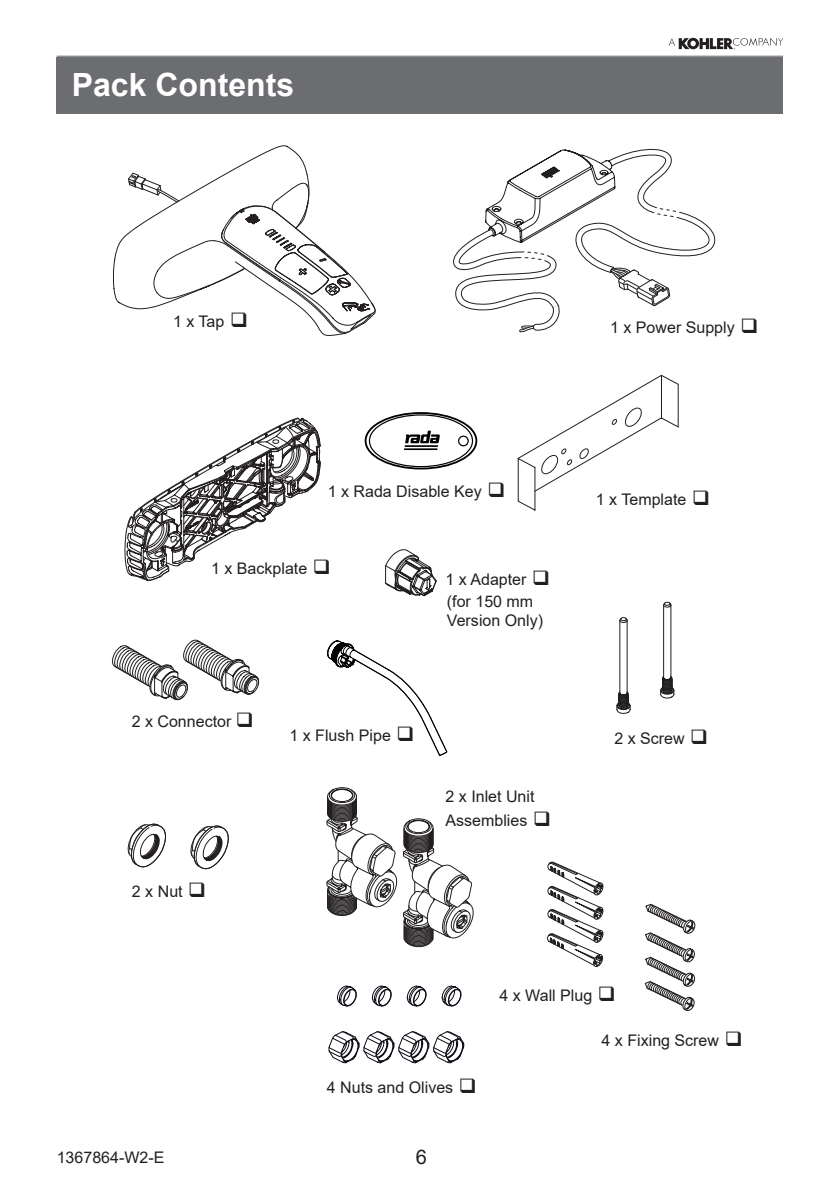
<style>
.page{position:relative;width:840px;height:1191px;background:#fff}
.page>*{position:absolute;margin:0;border:0;box-sizing:border-box;transform-origin:0 0}
.t1{font:700 32px "Arial";color:#fff}
.t2{font:20px "Arial";color:#231f20}
.t3{font:16px/24px "Arial";color:#231f20}
</style>
<div class="page">
<hr style="left:57px;top:56px;width:725px;height:1px;background:#636366">
<svg style="left:668px;top:38px;width:114px;height:11px"></svg>
<svg style="left:517px;top:374px;width:162px;height:137px"></svg>
<svg style="left:616px;top:601px;width:58px;height:113px"></svg>
<svg style="left:127px;top:823px;width:102px;height:47px"></svg>
<svg style="left:547px;top:861px;width:56px;height:106px"></svg>
<svg style="left:644px;top:903px;width:52px;height:108px"></svg>
<svg style="left:113px;top:145px;width:262px;height:191px"></svg>
<svg style="left:385px;top:549px;width:52px;height:48px"></svg>
<svg style="left:453px;top:148px;width:261px;height:184px"></svg>
<svg style="left:112px;top:639px;width:147px;height:62px"></svg>
<svg style="left:124px;top:417px;width:197px;height:164px"></svg>
<svg style="left:327px;top:640px;width:120px;height:116px"></svg>
<svg style="left:326px;top:787px;width:148px;height:161px"></svg>
<svg style="left:337px;top:985px;width:20px;height:22px"></svg>
<svg style="left:371px;top:985px;width:21px;height:22px"></svg>
<svg style="left:406px;top:985px;width:21px;height:22px"></svg>
<svg style="left:441px;top:985px;width:21px;height:22px"></svg>
<svg style="left:328px;top:1031px;width:136px;height:32px"></svg>
<div style="left:56px;top:57px;width:726px;height:56px;background:#6c6d70"></div>
<div style="left:364px;top:412px;width:113px;height:57px;border:2px solid #000001;border-radius:50%"></div>
<div style="left:368px;top:414px;width:105px;height:53px;border:1px solid #000001;border-radius:50%"></div>
<div style="left:458px;top:435px;width:10px;height:11px;border:1px solid #000001;border-radius:50%"></div>
<hr style="left:404px;top:445px;width:34px;height:2px;background:#000001">
<hr style="left:404px;top:448px;width:33px;height:2px;background:#000001">
<svg style="left:405px;top:430px;width:34px;height:13px"></svg>
<h1 class="t1" style="left:72px;top:62px;width:224px">Pack Contents</h1>
<p class="t3" style="left:173px;top:310px;width:76px">1 x Tap ❑</p>
<p class="t3" style="left:609px;top:315px;width:149px">1 x Power Supply ❑</p>
<p class="t3" style="left:327px;top:479px;width:179px">1 x Rada Disable Key ❑</p>
<p class="t3" style="left:211px;top:556px;width:121px">1 x Backplate ❑</p>
<p class="t3" style="left:445px;top:567px;width:106px">1 x Adapter ❑</p>
<p class="t3" style="left:446px;top:592px;width:98px;line-height:19.2px">(for 150 mm<br>Version Only)</p>
<p class="t3" style="left:132px;top:709px;width:123px">2 x Connector ❑</p>
<p class="t3" style="left:132px;top:879px;width:76px">2 x Nut ❑</p>
<p class="t3" style="left:289px;top:723px;width:126px">1 x Flush Pipe ❑</p>
<p class="t3" style="left:445px;top:784px;width:107px">2 x Inlet Unit<br>Assemblies ❑</p>
<p class="t3" style="left:595px;top:487px;width:115px">1 x Template ❑</p>
<p class="t3" style="left:614px;top:726px;width:95px">2 x Screw ❑</p>
<p class="t3" style="left:499px;top:983px;width:118px">4 x Wall Plug ❑</p>
<p class="t3" style="left:327px;top:1075px;width:151px">4 Nuts and Olives ❑</p>
<p class="t3" style="left:57px;top:1145px;width:109px">1367864-W2-E</p>
<p class="t2" style="left:415px;top:1143px;width:13px">6</p>
<p class="t3" style="left:601px;top:1028px;width:142px">4 x Fixing Screw ❑</p>
</div>
